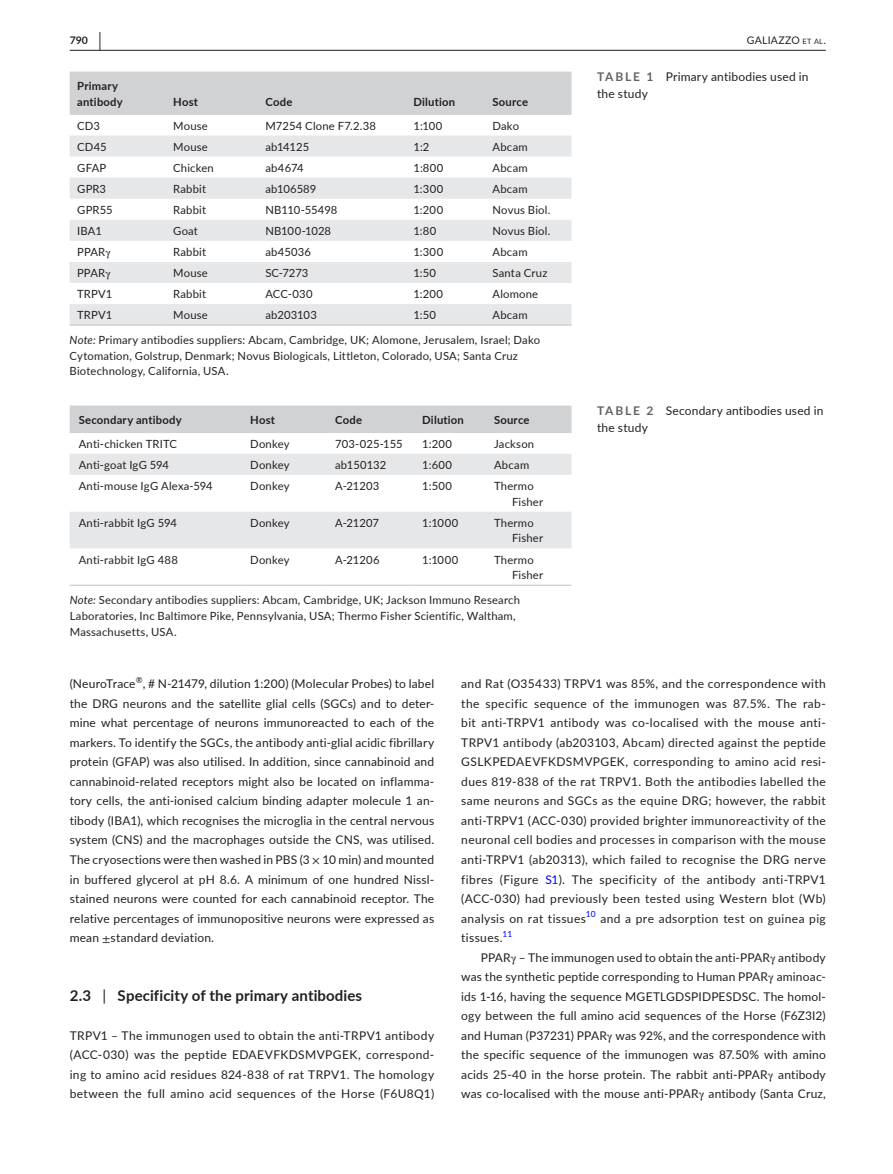
<style>
.page{position:relative;width:893px;height:1174px;background:#fff}
.page>*{position:absolute;margin:0;border:0;box-sizing:border-box;transform-origin:0 0}
.t1{font:700 15px "Lato";letter-spacing:.01em;color:#231f20}
.t2{font:12px/19.5px "Lato";letter-spacing:.02em;color:#231f20;text-align:justify}
.t3{font:11.25px/15.8px "Lato";letter-spacing:.015em;color:#231f20}
.t4{font:700 11.25px/15.8px "Lato";letter-spacing:.02em;color:#231f20}
.t5{font:11.25px "Lato";letter-spacing:-.01em;color:#231f20}
.t6{font:10.5px "Lato";letter-spacing:.025em;color:#231f20}
.t7{font:700 10.5px "Lato";color:#231f20}
.t8{font:8.4px "Lato";color:#231f20}
.s1{font-size:19.5px}
.s2{font-size:7.35px}
.s3{font-family:"STIX"}
.s4{font-style:italic}
.s5{font-weight:700;color:#636366}
.s6{font-weight:400}
.s7{color:#00f}
</style>
<div class="page">
<hr style="left:70px;top:50px;width:756px;height:1px;background:#231f20">
<div style="left:70px;top:72px;width:501px;height:43px;background:#d1d2d4"></div>
<svg style="left:70px;top:135px;width:501px;height:189px;fill:#e6e7e9"></svg>
<hr style="left:70px;top:324px;width:96px;height:2px;background:#d1d2d4">
<hr style="left:166px;top:324px;width:92px;height:2px;background:#d1d2d4">
<hr style="left:258px;top:324px;width:148px;height:2px;background:#d1d2d4">
<hr style="left:406px;top:324px;width:79px;height:2px;background:#d1d2d4">
<hr style="left:485px;top:324px;width:86px;height:2px;background:#d1d2d4">
<div style="left:70px;top:405px;width:501px;height:28px;background:#d1d2d4"></div>
<svg style="left:70px;top:454px;width:501px;height:94px;fill:#e6e7e9"></svg>
<hr style="left:70px;top:584px;width:171px;height:2px;background:#d1d2d4">
<hr style="left:241px;top:584px;width:85px;height:2px;background:#d1d2d4">
<hr style="left:326px;top:584px;width:87px;height:2px;background:#d1d2d4">
<hr style="left:413px;top:584px;width:72px;height:2px;background:#d1d2d4">
<hr style="left:485px;top:584px;width:86px;height:2px;background:#d1d2d4">
<p class="t7" style="left:70px;top:33px;width:33px">790 <span class="s1">|</span></p>
<p class="t6" style="left:747px;top:33px;width:80px">GALIAZZO <span class="s2">et al</span>.</p>
<p class="t4" style="left:77px;top:77px;width:47px">Primary antibody</p>
<p class="t4" style="left:173px;top:93px;width:26px">Host</p>
<p class="t4" style="left:265px;top:93px;width:28px">Code</p>
<p class="t4" style="left:413px;top:93px;width:43px">Dilution</p>
<p class="t4" style="left:492px;top:93px;width:37px">Source</p>
<p class="t3" style="left:77px;top:117px;width:24px">CD3</p>
<p class="t3" style="left:173px;top:117px;width:36px">Mouse</p>
<p class="t3" style="left:265px;top:117px;width:112px">M7254 Clone F7.2.38</p>
<p class="t3" style="left:413px;top:117px;width:31px">1:100</p>
<p class="t3" style="left:492px;top:117px;width:28px">Dako</p>
<p class="t3" style="left:77px;top:138px;width:31px">CD45</p>
<p class="t3" style="left:173px;top:138px;width:36px">Mouse</p>
<p class="t5" style="left:265px;top:138px;width:45px">ab14125</p>
<p class="t3" style="left:413px;top:138px;width:18px">1:2</p>
<p class="t3" style="left:492px;top:138px;width:37px">Abcam</p>
<p class="t3" style="left:77px;top:159px;width:31px">GFAP</p>
<p class="t3" style="left:173px;top:159px;width:42px">Chicken</p>
<p class="t3" style="left:265px;top:159px;width:40px">ab4674</p>
<p class="t3" style="left:413px;top:159px;width:31px">1:800</p>
<p class="t3" style="left:492px;top:159px;width:37px">Abcam</p>
<p class="t3" style="left:77px;top:180px;width:30px">GPR3</p>
<p class="t3" style="left:173px;top:180px;width:34px">Rabbit</p>
<p class="t3" style="left:265px;top:180px;width:53px">ab106589</p>
<p class="t3" style="left:413px;top:180px;width:31px">1:300</p>
<p class="t3" style="left:492px;top:180px;width:37px">Abcam</p>
<p class="t3" style="left:77px;top:201px;width:37px">GPR55</p>
<p class="t3" style="left:173px;top:201px;width:34px">Rabbit</p>
<p class="t5" style="left:265px;top:202px;width:74px">NB110-55498</p>
<p class="t3" style="left:413px;top:201px;width:31px">1:200</p>
<p class="t3" style="left:492px;top:201px;width:59px">Novus Biol.</p>
<p class="t3" style="left:77px;top:222px;width:26px">IBA1</p>
<p class="t3" style="left:173px;top:222px;width:26px">Goat</p>
<p class="t3" style="left:265px;top:222px;width:67px">NB100-1028</p>
<p class="t3" style="left:413px;top:222px;width:24px">1:80</p>
<p class="t3" style="left:492px;top:222px;width:59px">Novus Biol.</p>
<p class="t3" style="left:77px;top:243px;width:35px">PPAR<span class="s3">γ</span></p>
<p class="t3" style="left:173px;top:243px;width:34px">Rabbit</p>
<p class="t3" style="left:265px;top:243px;width:47px">ab45036</p>
<p class="t3" style="left:413px;top:243px;width:31px">1:300</p>
<p class="t3" style="left:492px;top:243px;width:37px">Abcam</p>
<p class="t3" style="left:77px;top:264px;width:35px">PPAR<span class="s3">γ</span></p>
<p class="t3" style="left:173px;top:264px;width:36px">Mouse</p>
<p class="t3" style="left:265px;top:264px;width:45px">SC-7273</p>
<p class="t3" style="left:413px;top:264px;width:24px">1:50</p>
<p class="t3" style="left:492px;top:264px;width:56px">Santa Cruz</p>
<p class="t3" style="left:77px;top:286px;width:37px">TRPV1</p>
<p class="t3" style="left:173px;top:286px;width:34px">Rabbit</p>
<p class="t3" style="left:265px;top:286px;width:49px">ACC-030</p>
<p class="t3" style="left:413px;top:286px;width:31px">1:200</p>
<p class="t3" style="left:492px;top:286px;width:47px">Alomone</p>
<p class="t3" style="left:77px;top:307px;width:37px">TRPV1</p>
<p class="t3" style="left:173px;top:307px;width:36px">Mouse</p>
<p class="t3" style="left:265px;top:307px;width:53px">ab203103</p>
<p class="t3" style="left:413px;top:307px;width:24px">1:50</p>
<p class="t3" style="left:492px;top:307px;width:37px">Abcam</p>
<p class="t3" style="left:70px;top:331px;width:472px"><span class="s4">Note:</span> Primary antibodies suppliers: Abcam, Cambridge, UK; Alomone, Jerusalem, Israel; Dako<br>Cytomation, Golstrup, Denmark; Novus Biologicals, Littleton, Colorado, USA; Santa Cruz<br>Biotechnology, California, USA.</p>
<p class="t4" style="left:79px;top:411px;width:104px">Secondary antibody</p>
<p class="t4" style="left:250px;top:411px;width:26px">Host</p>
<p class="t4" style="left:335px;top:411px;width:28px">Code</p>
<p class="t4" style="left:422px;top:411px;width:43px">Dilution</p>
<p class="t4" style="left:494px;top:411px;width:37px">Source</p>
<p class="t3" style="left:79px;top:435px;width:100px">Anti-chicken TRITC</p>
<p class="t3" style="left:250px;top:435px;width:41px">Donkey</p>
<p class="t3" style="left:335px;top:435px;width:69px">703-025-155</p>
<p class="t3" style="left:422px;top:435px;width:31px">1:200</p>
<p class="t3" style="left:494px;top:435px;width:42px">Jackson</p>
<p class="t3" style="left:79px;top:456px;width:92px">Anti-goat IgG 594</p>
<p class="t3" style="left:250px;top:456px;width:41px">Donkey</p>
<p class="t3" style="left:335px;top:456px;width:53px">ab150132</p>
<p class="t3" style="left:422px;top:456px;width:31px">1:600</p>
<p class="t3" style="left:494px;top:456px;width:37px">Abcam</p>
<p class="t3" style="left:79px;top:477px;width:136px">Anti-mouse IgG Alexa-594</p>
<p class="t3" style="left:250px;top:477px;width:41px">Donkey</p>
<p class="t3" style="left:335px;top:477px;width:46px">A-21203</p>
<p class="t3" style="left:422px;top:477px;width:31px">1:500</p>
<p class="t3" style="left:512px;top:477px;width:33px;text-indent:-18px">Thermo<br>Fisher</p>
<p class="t3" style="left:79px;top:514px;width:100px">Anti-rabbit IgG 594</p>
<p class="t3" style="left:250px;top:514px;width:41px">Donkey</p>
<p class="t3" style="left:335px;top:514px;width:45px">A-21207</p>
<p class="t3" style="left:422px;top:514px;width:38px">1:1000</p>
<p class="t3" style="left:512px;top:514px;width:33px;text-indent:-18px">Thermo<br>Fisher</p>
<p class="t3" style="left:79px;top:551px;width:101px">Anti-rabbit IgG 488</p>
<p class="t3" style="left:250px;top:551px;width:41px">Donkey</p>
<p class="t3" style="left:335px;top:551px;width:46px">A-21206</p>
<p class="t3" style="left:422px;top:551px;width:38px">1:1000</p>
<p class="t3" style="left:512px;top:551px;width:33px;text-indent:-18px">Thermo<br>Fisher</p>
<p class="t3" style="left:70px;top:591px;width:452px"><span class="s4">Note:</span> Secondary antibodies suppliers: Abcam, Cambridge, UK; Jackson Immuno Research<br>Laboratories, Inc Baltimore Pike, Pennsylvania, USA; Thermo Fisher Scientific, Waltham,<br>Massachusetts, USA.</p>
<p class="t2" style="left:597px;top:68px;width:213px;line-height:16.5px"><span class="s5">TABLE 1</span> Primary antibodies used in the study</p>
<p class="t2" style="left:597px;top:402px;width:228px;line-height:16.5px"><span class="s5">TABLE 2</span> Secondary antibodies used in the study</p>
<p class="t2" style="left:70px;top:674px;width:67px">(NeuroTrace</p>
<p class="t8" style="left:136px;top:674px;width:8px">®</p>
<p class="t2" style="left:70px;top:674px;width:366px;text-indent:73px">, # N-21479, dilution 1:200) (Molecular Probes) to label the DRG neurons and the satellite glial cells (SGCs) and to deter&shy;mine what percentage of neurons immunoreacted to each of the markers. To identify the SGCs, the antibody anti-glial acidic fibrillary protein (GFAP) was also utilised. In addition, since cannabinoid and cannabinoid-related receptors might also be located on inflamma&shy;tory cells, the anti-ionised calcium binding adapter molecule 1 an&shy;tibody (IBA1), which recognises the microglia in the central nervous system (CNS) and the macrophages outside the CNS, was utilised.<br>The cryosections were then washed in PBS (3 <span class="s3">×</span> 10 min) and mounted in buffered glycerol at pH 8.6. A minimum of one hundred Nissl&shy;stained neurons were counted for each cannabinoid receptor. The relative percentages of immunopositive neurons were expressed as mean <span class="s3">±</span>standard deviation.</p>
<p class="t1" style="left:70px;top:984px;width:294px">2.3 <span class="s6">|</span> Specificity of the primary antibodies</p>
<p class="t2" style="left:70px;top:1025px;width:366px">TRPV1 – The immunogen used to obtain the anti-TRPV1 antibody (ACC-030) was the peptide EDAEVFKDSMVPGEK, correspond&shy;ing to amino acid residues 824-838 of rat TRPV1. The homology between the full amino acid sequences of the Horse (F6U8Q1)</p>
<p class="t2" style="left:461px;top:674px;width:366px">and Rat (O35433) TRPV1 was 85%, and the correspondence with the specific sequence of the immunogen was 87.5%. The rab&shy;bit anti-TRPV1 antibody was co-localised with the mouse anti-TRPV1 antibody (ab203103, Abcam) directed against the peptide GSLKPEDAEVFKDSMVPGEK, corresponding to amino acid resi&shy;dues 819-838 of the rat TRPV1. Both the antibodies labelled the same neurons and SGCs as the equine DRG; however, the rabbit anti-TRPV1 (ACC-030) provided brighter immunoreactivity of the neuronal cell bodies and processes in comparison with the mouse anti-TRPV1 (ab20313), which failed to recognise the DRG nerve fibres (Figure <span class="s7">S1</span>). The specificity of the antibody anti-TRPV1 (ACC-030) had previously been tested using Western blot (Wb) analysis on rat tissues<sup>10</sup> and a pre adsorption test on guinea pig tissues.<sup>11</sup></p>
<p class="t2" style="left:461px;top:947px;width:366px;text-indent:20px">PPAR<span class="s3">γ</span> – The immunogen used to obtain the anti-PPAR<span class="s3">γ</span> antibody was the synthetic peptide corresponding to Human PPAR<span class="s3">γ</span> aminoac&shy;ids 1-16, having the sequence MGETLGDSPIDPESDSC. The homol&shy;ogy between the full amino acid sequences of the Horse (F6Z3I2) and Human (P37231) PPAR<span class="s3">γ</span> was 92%, and the correspondence with the specific sequence of the immunogen was 87.50% with amino acids 25-40 in the horse protein. The rabbit anti-PPAR<span class="s3">γ</span> antibody was co-localised with the mouse anti-PPAR<span class="s3">γ</span> antibody (Santa Cruz,</p>
</div>
